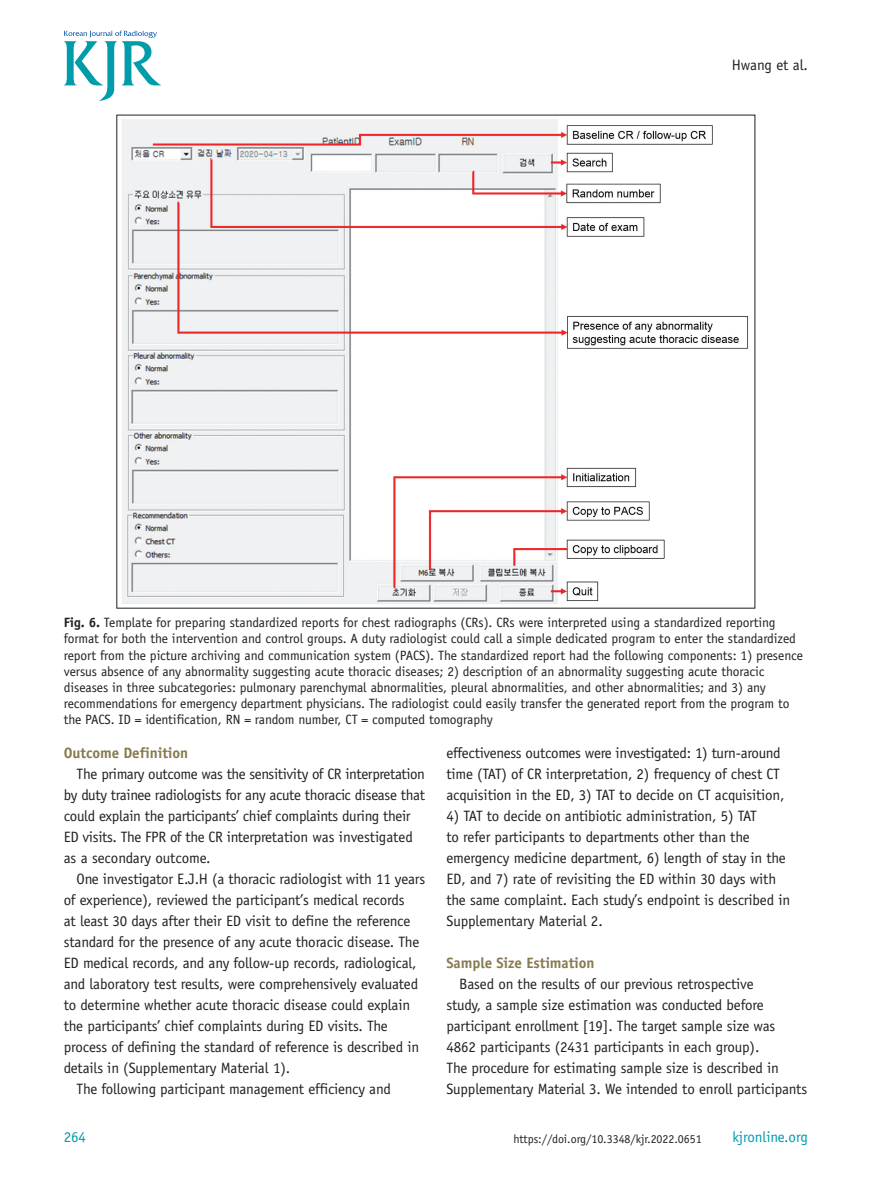
<style>
.page{position:relative;width:893px;height:1191px;background:#fff}
.page>*{position:absolute;margin:0;border:0;box-sizing:border-box;transform-origin:0 0}
.본문{font:15px/21px "Officina Sans Std";letter-spacing:-.01em;color:#231f20}
._1_제목{font:700 15px "Officina Sans Std";letter-spacing:-.005em;color:#887a51}
.t1{font:15px "Officina Sans Std";letter-spacing:-.005em;color:#009caa}
.그림제목{font:13.5px/16.2px "Officina Sans Std";letter-spacing:-.005em;color:#231f20}
.t2{font:12px "Officina Sans Std";letter-spacing:-.005em;color:#231f20}
.s1{font-weight:700}
</style>
<div class="page">
<svg style="left:64px;top:31px;width:97px;height:70px"></svg>
<img style="left:122px;top:119px;width:626px;height:485px">
<p class="본문" style="left:732px;top:54px;width:78px">Hwang et al.</p>
<p class="그림제목" style="left:64px;top:614px;width:741px"><span class="s1">Fig. 6.</span> Template for preparing standardized reports for chest radiographs (CRs). CRs were interpreted using a standardized reporting format for both the intervention and control groups. A duty radiologist could call a simple dedicated program to enter the standardized report from the picture archiving and communication system (PACS). The standardized report had the following components: 1) presence versus absence of any abnormality suggesting acute thoracic diseases; 2) description of an abnormality suggesting acute thoracic diseases in three subcategories: pulmonary parenchymal abnormalities, pleural abnormalities, and other abnormalities; and 3) any recommendations for emergency department physicians. The radiologist could easily transfer the generated report from the program to the PACS. ID = identification, RN = random number, CT = computed tomography</p>
<p class="_1_제목" style="left:64px;top:743px;width:126px">Outcome Definition</p>
<p class="본문" style="left:64px;top:763px;width:363px;text-indent:13px">The primary outcome was the sensitivity of CR interpretation by duty trainee radiologists for any acute thoracic disease that could explain the participants’ chief complaints during their ED visits. The FPR of the CR interpretation was investigated as a secondary outcome.</p>
<p class="본문" style="left:64px;top:868px;width:363px;text-indent:13px">One investigator E.J.H (a thoracic radiologist with 11 years of experience), reviewed the participant’s medical records<br>at least 30 days after their ED visit to define the reference standard for the presence of any acute thoracic disease. The ED medical records, and any follow-up records, radiological, and laboratory test results, were comprehensively evaluated to determine whether acute thoracic disease could explain the participants’ chief complaints during ED visits. The process of defining the standard of reference is described in details in (Supplementary Material 1).</p>
<p class="본문" style="left:77px;top:1078px;width:316px">The following participant management efficiency and</p>
<p class="t1" style="left:64px;top:1128px;width:24px">264</p>
<p class="본문" style="left:446px;top:742px;width:339px">effectiveness outcomes were investigated: 1) turn-around time (TAT) of CR interpretation, 2) frequency of chest CT acquisition in the ED, 3) TAT to decide on CT acquisition,</p>
<p class="본문" style="left:446px;top:805px;width:345px">4) TAT to decide on antibiotic administration, 5) TAT<br>to refer participants to departments other than the emergency medicine department, 6) length of stay in the ED, and 7) rate of revisiting the ED within 30 days with the same complaint. Each study’s endpoint is described in Supplementary Material 2.</p>
<p class="_1_제목" style="left:446px;top:953px;width:150px">Sample Size Estimation</p>
<p class="본문" style="left:446px;top:973px;width:362px;text-indent:13px">Based on the results of our previous retrospective<br>study, a sample size estimation was conducted before participant enrollment [19]. The target sample size was 4862 participants (2431 participants in each group).<br>The procedure for estimating sample size is described in Supplementary Material 3. We intended to enroll participants</p>
<p class="t2" style="left:513px;top:1132px;width:190px">https://doi.org/10.3348/kjr.2022.0651</p>
<p class="t1" style="left:732px;top:1128px;width:77px">kjronline.org</p>
</div>
